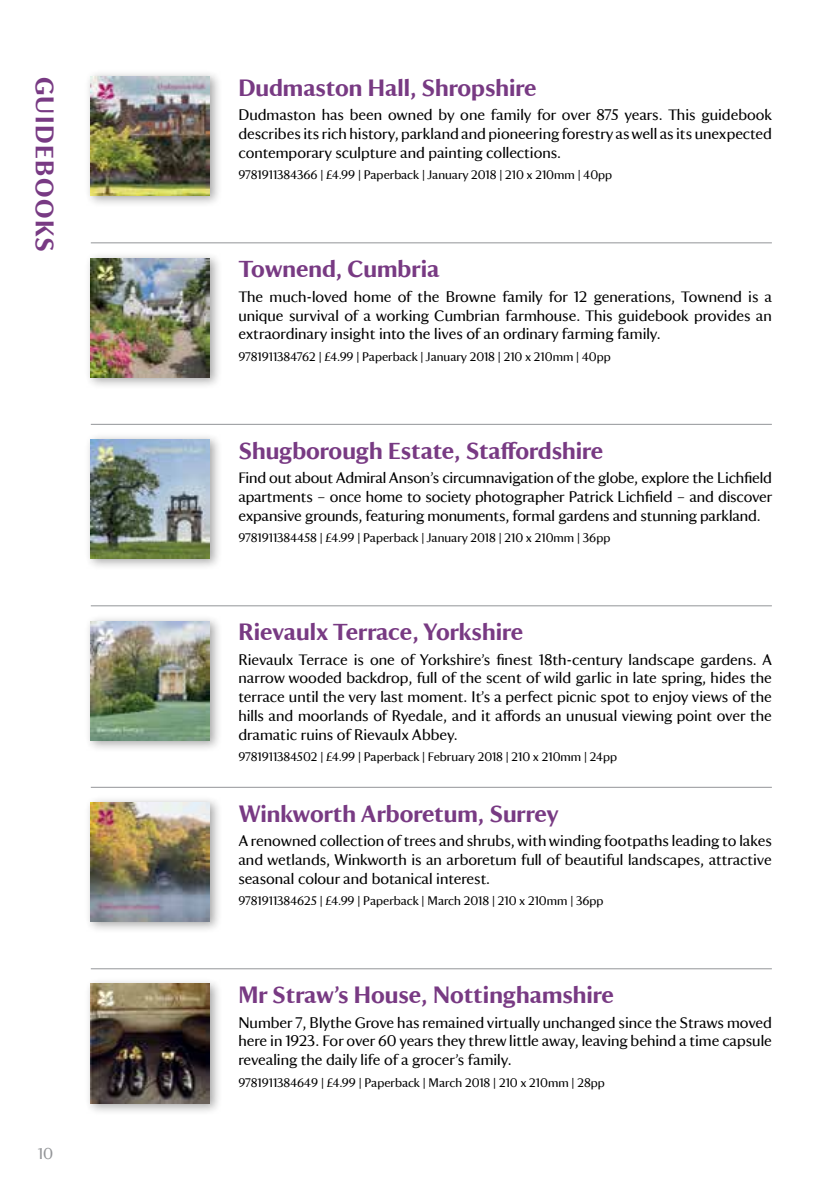
<style>
.page{position:relative;width:840px;height:1191px;background:#fff}
.page>*{position:absolute;margin:0;border:0;box-sizing:border-box;transform-origin:0 0}
.t1{font:700 26px "National Trust TT";letter-spacing:.06em;color:#783a83}
.t2{font:700 24px "National Trust TT";color:#783a83}
.t3{font:16px "National Trust TT";color:#939598}
.t4{font:15.6px/18.8px "National Trust TT";color:#000;text-align:justify}
.t5{font:12.6px "National Trust TT";color:#000}
</style>
<div class="page">
<div style="left:84px;top:70px;width:138px;height:138px;background:#000;opacity:.35"></div>
<img style="left:91px;top:77px;width:119px;height:119px">
<div style="left:84px;top:251px;width:138px;height:138px;background:#000;opacity:.35"></div>
<img style="left:91px;top:258px;width:119px;height:119px">
<div style="left:84px;top:432px;width:138px;height:139px;background:#000;opacity:.35"></div>
<img style="left:91px;top:439px;width:119px;height:119px">
<div style="left:84px;top:614px;width:138px;height:138px;background:#000;opacity:.35"></div>
<img style="left:91px;top:621px;width:119px;height:119px">
<div style="left:84px;top:795px;width:138px;height:138px;background:#000;opacity:.35"></div>
<img style="left:91px;top:802px;width:119px;height:119px">
<div style="left:84px;top:977px;width:138px;height:138px;background:#000;opacity:.35"></div>
<img style="left:91px;top:984px;width:119px;height:119px">
<hr style="left:91px;top:242px;width:680px;height:1px;background:#939598">
<hr style="left:91px;top:424px;width:680px;height:1px;background:#939598">
<hr style="left:91px;top:605px;width:680px;height:1px;background:#939598">
<hr style="left:91px;top:787px;width:680px;height:1px;background:#939598">
<hr style="left:91px;top:968px;width:680px;height:1px;background:#939598">
<h1 class="t1" style="left:63px;top:77px;width:177px;rotate:90deg">GUIDEBOOKS</h1>
<p class="t3" style="left:38px;top:1142px;width:17px">10</p>
<h2 class="t2" style="left:238px;top:71px;width:299px">Dudmaston Hall, Shropshire</h2>
<p class="t4" style="left:238px;top:105px;width:535px">Dudmaston has been owned by one family for over 875 years. This guidebook describes its rich history, parkland and pioneering forestry as well as its unexpected contemporary sculpture and painting collections.</p>
<p class="t5" style="left:238px;top:167px;width:375px">9781911384366 | £4.99 | Paperback | January 2018 | 210 x 210mm | 40pp</p>
<h2 class="t2" style="left:238px;top:252px;width:202px">Townend, Cumbria</h2>
<p class="t4" style="left:238px;top:286px;width:535px">The much-loved home of the Browne family for 12 generations, Townend is a unique survival of a working Cumbrian farmhouse. This guidebook provides an extraordinary insight into the lives of an ordinary farming family.</p>
<p class="t5" style="left:238px;top:348px;width:373px">9781911384762 | £4.99 | Paperback | January 2018 | 210 x 210mm | 40pp</p>
<h2 class="t2" style="left:238px;top:434px;width:366px">Shugborough Estate, Staffordshire</h2>
<p class="t4" style="left:238px;top:467px;width:535px">Find out about Admiral Anson’s circumnavigation of the globe, explore the Lichfield apartments – once home to society photographer Patrick Lichfield – and discover expansive grounds, featuring monuments, formal gardens and stunning parkland.</p>
<p class="t5" style="left:238px;top:529px;width:373px">9781911384458 | £4.99 | Paperback | January 2018 | 210 x 210mm | 36pp</p>
<h2 class="t2" style="left:238px;top:615px;width:286px">Rievaulx Terrace, Yorkshire</h2>
<p class="t4" style="left:238px;top:649px;width:535px">Rievaulx Terrace is one of Yorkshire’s finest 18th-century landscape gardens. A narrow wooded backdrop, full of the scent of wild garlic in late spring, hides the terrace until the very last moment. It’s a perfect picnic spot to enjoy views of the hills and moorlands of Ryedale, and it affords an unusual viewing point over the dramatic ruins of Rievaulx Abbey.</p>
<p class="t5" style="left:238px;top:748px;width:380px">9781911384502 | £4.99 | Paperback | February 2018 | 210 x 210mm | 24pp</p>
<h2 class="t2" style="left:238px;top:797px;width:322px">Winkworth Arboretum, Surrey</h2>
<p class="t4" style="left:238px;top:830px;width:534px">A renowned collection of trees and shrubs, with winding footpaths leading to lakes and wetlands, Winkworth is an arboretum full of beautiful landscapes, attractive seasonal colour and botanical interest.</p>
<p class="t5" style="left:238px;top:892px;width:366px">9781911384625 | £4.99 | Paperback | March 2018 | 210 x 210mm | 36pp</p>
<h2 class="t2" style="left:238px;top:978px;width:377px">Mr Straw’s House, Nottinghamshire</h2>
<p class="t4" style="left:238px;top:1012px;width:534px">Number 7, Blythe Grove has remained virtually unchanged since the Straws moved here in 1923. For over 60 years they threw little away, leaving behind a time capsule revealing the daily life of a grocer’s family.</p>
<p class="t5" style="left:238px;top:1074px;width:368px">9781911384649 | £4.99 | Paperback | March 2018 | 210 x 210mm | 28pp</p>
</div>
